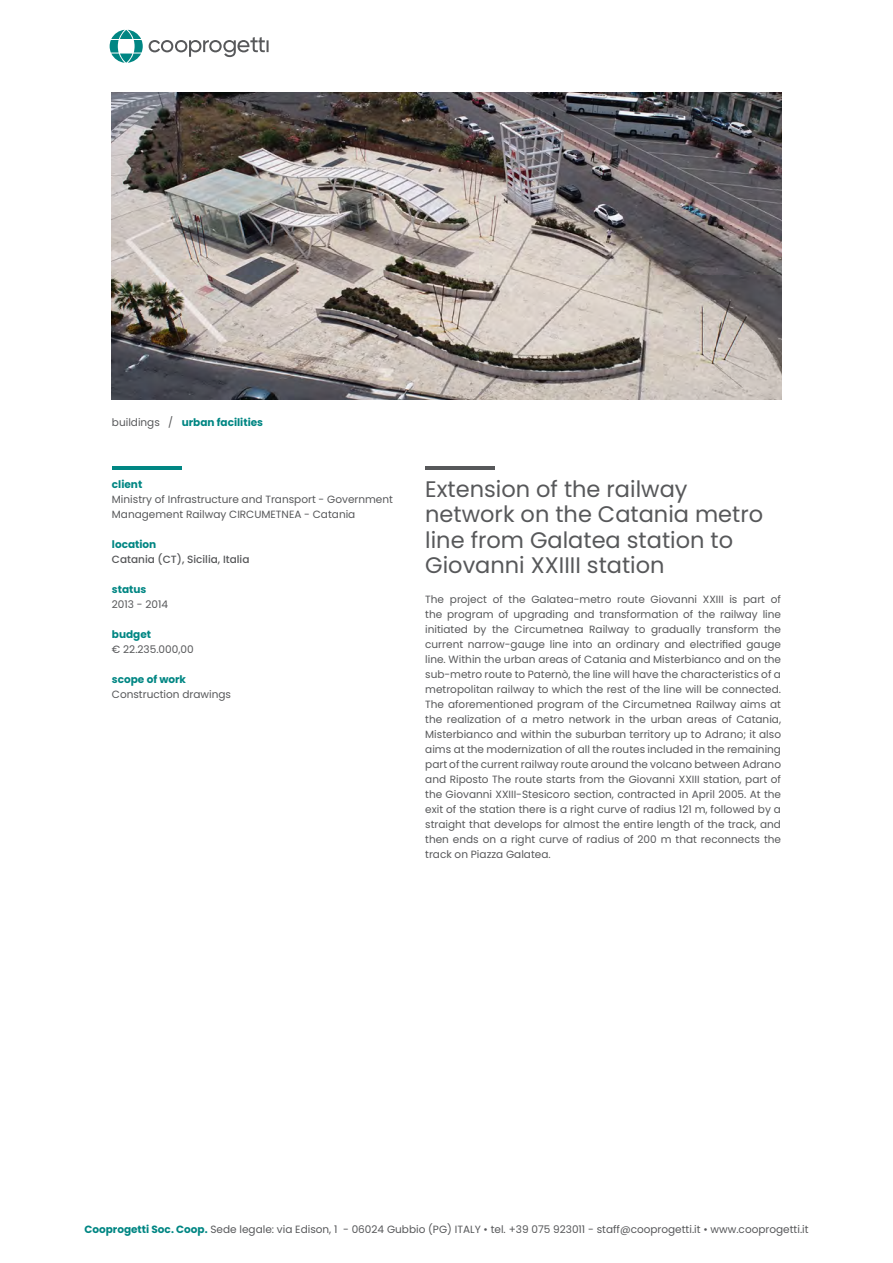
<style>
.page{position:relative;width:893px;height:1263px;background:#fff}
.page>*{position:absolute;margin:0;border:0;box-sizing:border-box;transform-origin:0 0}
.t1{font:22.5px/25.5px "Poppins";color:#57585a}
.t2{font:10.5px/15px "Poppins";color:#57585a;text-align:justify}
.t3{font:700 10.5px "Poppins";color:#008683}
.t4{font:500 10.5px "Poppins";color:#57585a}
.s1{font-weight:400;color:#57585a}
.s2{font-weight:700;color:#008683}
</style>
<div class="page">
<svg style="left:149px;top:37px;width:120px;height:20px"></svg>
<svg style="left:110px;top:30px;width:33px;height:33px"></svg>
<hr style="left:425px;top:466px;width:70px;height:3px;background:#57585a">
<hr style="left:112px;top:466px;width:70px;height:3px;background:#008683">
<img style="left:112px;top:93px;width:669px;height:307px">
<p class="t3" style="left:112px;top:416px;width:153px"><span class="s1">buildings /</span> urban facilities</p>
<p class="t3" style="left:112px;top:479px;width:32px">client</p>
<p class="t2" style="left:112px;top:492px;width:283px">Ministry of Infrastructure and Transport - Government</p>
<p class="t2" style="left:112px;top:507px;width:245px">Management Railway CIRCUMETNEA - Catania</p>
<p class="t3" style="left:112px;top:539px;width:46px">location</p>
<p class="t4" style="left:112px;top:554px;width:139px">Catania (CT), Sicilia, Italia</p>
<p class="t3" style="left:112px;top:584px;width:36px">status</p>
<p class="t2" style="left:112px;top:597px;width:58px">2013 - 2014</p>
<p class="t3" style="left:112px;top:629px;width:41px">budget</p>
<p class="t2" style="left:112px;top:642px;width:83px">€ 22.235.000,00</p>
<p class="t3" style="left:112px;top:674px;width:76px">scope of work</p>
<p class="t2" style="left:112px;top:687px;width:121px">Construction drawings</p>
<p class="t1" style="left:425px;top:476px;width:339px">Extension of the railway network on the Catania metro line from Galatea station to<br>Giovanni XXIIII station</p>
<p class="t2" style="left:425px;top:592px;width:357px">The project of the Galatea-metro route Giovanni XXIII is part of the program of upgrading and transformation of the railway line initiated by the Circumetnea Railway to gradually transform the current narrow-gauge line into an ordinary and electrified gauge line. Within the urban areas of Catania and Misterbianco and on the sub-metro route to Paternò, the line will have the characteristics of a metropolitan railway to which the rest of the line will be connected.<br>The aforementioned program of the Circumetnea Railway aims at the realization of a metro network in the urban areas of Catania, Misterbianco and within the suburban territory up to Adrano; it also aims at the modernization of all the routes included in the remaining part of the current railway route around the volcano between Adrano and Riposto The route starts from the Giovanni XXIII station, part of the Giovanni XXIII-Stesicoro section, contracted in April 2005. At the exit of the station there is a right curve of radius 121 m, followed by a straight that develops for almost the entire length of the track, and then ends on a right curve of radius of 200 m that reconnects the track on Piazza Galatea.</p>
<p class="t2" style="left:84px;top:1222px;width:726px"><span class="s2">Cooprogetti Soc. Coop.</span> Sede legale: via Edison, 1 - 06024 Gubbio (PG) ITALY • tel. +39 075 923011 - staff@cooprogetti.it • www.cooprogetti.it</p>
</div>
